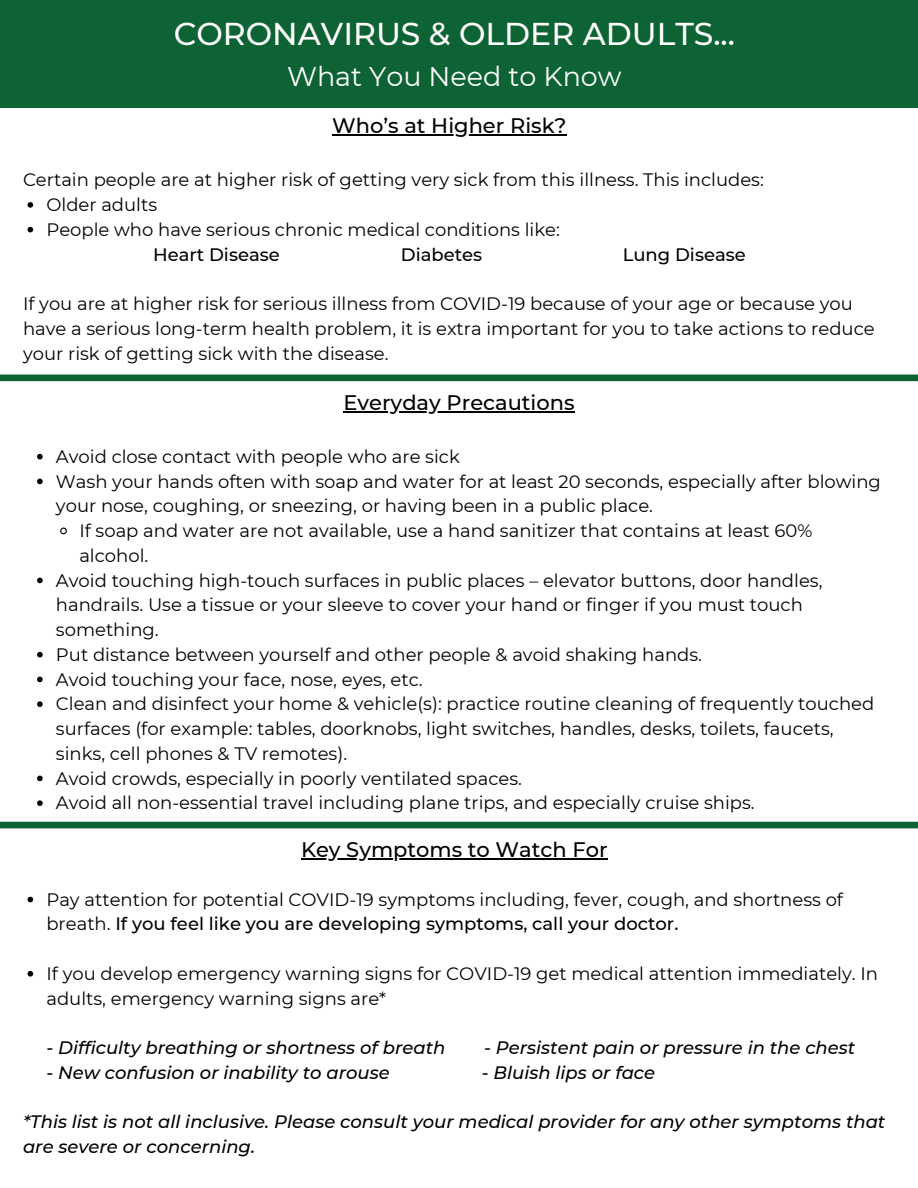
<style>
.page{position:relative;width:918px;height:1188px;background:#fff}
.page>*{position:absolute;margin:0;border:0;box-sizing:border-box;transform-origin:0 0}
.t1{font:500 31.5px "Montserrat";color:#fff}
.t2{font:27px "Montserrat";color:#fff}
.t3{font:500 21px "Montserrat";color:#000}
.t4{font:18px/24.8px "Montserrat";color:#000}
.t5{font:italic 500 18px/24.8px "Montserrat";color:#000}
.t6{font:500 18px "Montserrat";color:#000}
.s1{font-weight:500}
</style>
<div class="page">
<svg style="left:0;top:374px;width:918px;height:8px;background:#357d55"></svg>
<svg style="left:37px;top:454px;width:6px;height:5px"></svg>
<svg style="left:37px;top:479px;width:6px;height:5px"></svg>
<svg style="left:60px;top:527px;width:7px;height:8px"></svg>
<svg style="left:37px;top:578px;width:6px;height:5px"></svg>
<svg style="left:37px;top:652px;width:6px;height:5px"></svg>
<svg style="left:37px;top:677px;width:6px;height:5px"></svg>
<svg style="left:37px;top:701px;width:6px;height:6px"></svg>
<svg style="left:37px;top:776px;width:6px;height:5px"></svg>
<hr style="left:343px;top:411px;width:232px;height:1px;background:#000">
<div style="left:0;top:0;width:918px;height:107px;background:#0d6333"></div>
<svg style="left:28px;top:202px;width:5px;height:6px"></svg>
<svg style="left:28px;top:227px;width:5px;height:5px"></svg>
<hr style="left:332px;top:135px;width:235px;height:1px;background:#000">
<svg style="left:28px;top:897px;width:5px;height:5px"></svg>
<svg style="left:28px;top:971px;width:5px;height:6px"></svg>
<hr style="left:301px;top:858px;width:307px;height:2px;background:#000">
<svg style="left:0;top:800px;width:918px;height:29px"></svg>
<h1 class="t1" style="left:174px;top:15px;width:563px">CORONAVIRUS &amp; OLDER ADULTS...</h1>
<h2 class="t2" style="left:287px;top:60px;width:336px">What You Need to Know</h2>
<p class="t3" style="left:332px;top:113px;width:236px">Who’s at Higher Risk?</p>
<p class="t4" style="left:23px;top:167px;width:742px">Certain people are at higher risk of getting very sick from this illness. This includes:</p>
<p class="t4" style="left:46px;top:192px;width:515px">Older adults<br>People who have serious chronic medical conditions like:</p>
<p class="t6" style="left:153px;top:243px;width:128px">Heart Disease</p>
<p class="t6" style="left:401px;top:243px;width:83px">Diabetes</p>
<p class="t6" style="left:623px;top:243px;width:125px">Lung Disease</p>
<p class="t4" style="left:23px;top:291px;width:853px">If you are at higher risk for serious illness from COVID-19 because of your age or because you have a serious long-term health problem, it is extra important for you to take actions to reduce your risk of getting sick with the disease.</p>
<p class="t3" style="left:343px;top:390px;width:233px">Everyday Precautions</p>
<p class="t4" style="left:56px;top:444px;width:405px">Avoid close contact with people who are sick</p>
<p class="t4" style="left:56px;top:469px;width:827px">Wash your hands often with soap and water for at least 20 seconds, especially after blowing</p>
<p class="t4" style="left:56px;top:494px;width:599px">your nose, coughing, or sneezing, or having been in a public place.</p>
<p class="t4" style="left:79px;top:518px;width:735px">If soap and water are not available, use a hand sanitizer that contains at least 60%</p>
<p class="t4" style="left:79px;top:543px;width:71px">alcohol.</p>
<p class="t4" style="left:56px;top:568px;width:768px">Avoid touching high-touch surfaces in public places – elevator buttons, door handles,</p>
<p class="t4" style="left:56px;top:593px;width:748px">handrails. Use a tissue or your sleeve to cover your hand or finger if you must touch</p>
<p class="t4" style="left:56px;top:617px;width:104px">something.</p>
<p class="t4" style="left:56px;top:642px;width:648px">Put distance between yourself and other people &amp; avoid shaking hands.</p>
<p class="t4" style="left:56px;top:667px;width:368px">Avoid touching your face, nose, eyes, etc.</p>
<p class="t4" style="left:56px;top:692px;width:820px">Clean and disinfect your home &amp; vehicle(s): practice routine cleaning of frequently touched</p>
<p class="t4" style="left:56px;top:716px;width:779px">surfaces (for example: tables, doorknobs, light switches, handles, desks, toilets, faucets,</p>
<p class="t4" style="left:56px;top:741px;width:293px">sinks, cell phones &amp; TV remotes).</p>
<p class="t4" style="left:56px;top:766px;width:468px">Avoid crowds, especially in poorly ventilated spaces.</p>
<p class="t4" style="left:56px;top:791px;width:700px">Avoid all non-essential travel including plane trips, and especially cruise ships.</p>
<p class="t3" style="left:301px;top:837px;width:308px">Key Symptoms to Watch For</p>
<p class="t4" style="left:46px;top:887px;width:798px">Pay attention for potential COVID-19 symptoms including, fever, cough, and shortness of breath. <span class="s1">If you feel like you are developing symptoms, call your doctor.</span></p>
<p class="t4" style="left:46px;top:961px;width:833px">If you develop emergency warning signs for COVID-19 get medical attention immediately. In adults, emergency warning signs are*</p>
<p class="t5" style="left:46px;top:1035px;width:400px">- Difficulty breathing or shortness of breath</p>
<p class="t5" style="left:484px;top:1035px;width:373px">- Persistent pain or pressure in the chest</p>
<p class="t5" style="left:46px;top:1060px;width:345px">- New confusion or inability to arouse</p>
<p class="t5" style="left:482px;top:1060px;width:175px">- Bluish lips or face</p>
<p class="t5" style="left:23px;top:1110px;width:864px">*This list is not all inclusive. Please consult your medical provider for any other symptoms that are severe or concerning.</p>
</div>
